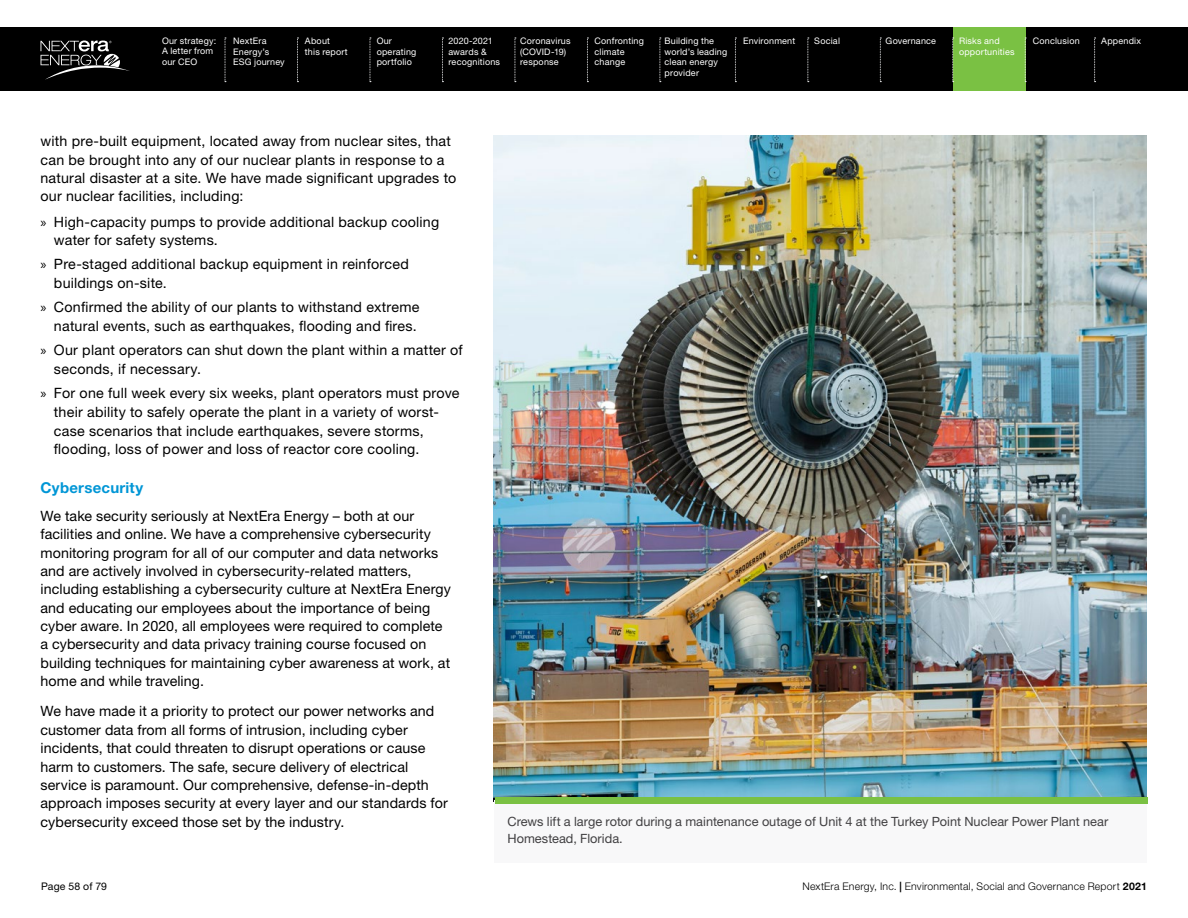
<style>
.page{position:relative;width:1188px;height:918px;background:#fff}
.page>*{position:absolute;margin:0;border:0;box-sizing:border-box;transform-origin:0 0}
.t1{font:700 15px "Helvetica Neue LT Std";letter-spacing:.015em;color:#0096d6}
.t2{font:14.25px/18.3px "Helvetica Neue LT Std";letter-spacing:.01em;color:#000}
.t3{font:12.75px/16.5px "Helvetica Neue LT Std";color:#414042}
.t4{font:300 10.5px "Helvetica Neue LT Std";letter-spacing:.02em;color:#000}
.t5{font:10.5px "Helvetica Neue LT Std";letter-spacing:.015em;color:#000}
.t6{font:9px/10.5px "Helvetica Neue LT Std";letter-spacing:.02em;color:#fff}
.s1{font-family:"Myriad Pro"}
.s2{font-weight:700}
</style>
<div class="page">
<img style="left:494px;top:135px;width:652px;height:665px">
<div style="left:495px;top:800px;width:652px;height:63px;background:#f8f8f9"></div>
<div style="left:495px;top:797px;width:653px;height:6px;background:#7ac143"></div>
<div style="left:0;top:27px;width:1188px;height:63px;background:#000"></div>
<div style="left:953px;top:27px;width:72px;height:63px;background:#7ac143"></div>
<svg style="left:225px;top:38px;width:1px;height:44px"></svg>
<svg style="left:370px;top:38px;width:1px;height:44px"></svg>
<svg style="left:297px;top:38px;width:1px;height:44px"></svg>
<svg style="left:442px;top:38px;width:1px;height:44px"></svg>
<svg style="left:515px;top:38px;width:1px;height:44px"></svg>
<svg style="left:587px;top:38px;width:1px;height:44px"></svg>
<svg style="left:660px;top:38px;width:1px;height:44px"></svg>
<svg style="left:735px;top:38px;width:1px;height:44px"></svg>
<svg style="left:808px;top:38px;width:1px;height:44px"></svg>
<svg style="left:880px;top:38px;width:1px;height:44px"></svg>
<svg style="left:952px;top:38px;width:2px;height:44px"></svg>
<svg style="left:1025px;top:38px;width:1px;height:44px"></svg>
<svg style="left:1094px;top:38px;width:2px;height:44px"></svg>
<svg style="left:40px;top:41px;width:90px;height:39px"></svg>
<p class="t6" style="left:162px;top:35px;width:56px">Our strategy:<br>A letter from our CEO</p>
<p class="t6" style="left:305px;top:36px;width:44px">About<br>this report</p>
<p class="t6" style="left:520px;top:36px;width:52px">Coronavirus (COVID-19) response</p>
<p class="t6" style="left:595px;top:36px;width:51px">Confronting climate change</p>
<p class="t6" style="left:233px;top:36px;width:35px">NextEra</p>
<p class="t6" style="left:1033px;top:36px;width:48px">Conclusion</p>
<p class="t6" style="left:1101px;top:36px;width:41px">Appendix</p>
<p class="t6" style="left:233px;top:46px;width:53px">Energy’s<br>ESG journey</p>
<p class="t6" style="left:377px;top:36px;width:41px">Our operating portfolio</p>
<p class="t6" style="left:448px;top:36px;width:53px">2020-2021 awards &amp; recognitions</p>
<p class="t6" style="left:665px;top:36px;width:64px">Building the world’s leading clean energy provider</p>
<p class="t6" style="left:743px;top:36px;width:54px">Environment</p>
<p class="t6" style="left:814px;top:36px;width:27px">Social</p>
<p class="t6" style="left:886px;top:36px;width:52px">Governance</p>
<p class="t6" style="left:959px;top:36px;width:57px">Risks and opportunities</p>
<p class="t2" style="left:40px;top:132px;width:417px">with pre-built equipment, located away from nuclear sites, that can be brought into any of our nuclear plants in response to a natural disaster at a site. We have made significant upgrades to our nuclear facilities, including:</p>
<p class="t2" style="left:54px;top:212px;width:387px;line-height:18.8px;text-indent:-13px"><span class="s1">»</span> High-capacity pumps to provide additional backup cooling water for safety systems.</p>
<p class="t2" style="left:54px;top:255px;width:356px;line-height:18.8px;text-indent:-13px"><span class="s1">»</span> Pre-staged additional backup equipment in reinforced buildings on-site.</p>
<p class="t2" style="left:40px;top:298px;width:381px;line-height:18.8px;text-align:right"><span class="s1">»</span> Confirmed the ability of our plants to withstand extreme natural events, such as earthquakes, flooding and fires.</p>
<p class="t2" style="left:54px;top:341px;width:410px;line-height:18.8px;text-indent:-13px"><span class="s1">»</span> Our plant operators can shut down the plant within a matter of seconds, if necessary.</p>
<p class="t2" style="left:54px;top:383px;width:407px;line-height:18.8px;text-indent:-13px"><span class="s1">»</span> For one full week every six weeks, plant operators must prove their ability to safely operate the plant in a variety of worst&shy;case scenarios that include earthquakes, severe storms, flooding, loss of power and loss of reactor core cooling.</p>
<p class="t1" style="left:40px;top:478px;width:104px">Cybersecurity</p>
<p class="t2" style="left:40px;top:506px;width:412px">We take security seriously at NextEra Energy – both at our facilities and online. We have a comprehensive cybersecurity monitoring program for all of our computer and data networks and are actively involved in cybersecurity-related matters, including establishing a cybersecurity culture at NextEra Energy and educating our employees about the importance of being cyber aware. In 2020, all employees were required to complete a cybersecurity and data privacy training course focused on building techniques for maintaining cyber awareness at work, at home and while traveling.</p>
<p class="t2" style="left:40px;top:702px;width:409px">We have made it a priority to protect our power networks and customer data from all forms of intrusion, including cyber incidents, that could threaten to disrupt operations or cause harm to customers. The safe, secure delivery of electrical service is paramount. Our comprehensive, defense-in-depth approach imposes security at every layer and our standards for cybersecurity exceed those set by the industry.</p>
<p class="t3" style="left:507px;top:814px;width:602px">Crews lift a large rotor during a maintenance outage of Unit 4 at the Turkey Point Nuclear Power Plant near<br>Homestead, Florida.</p>
<p class="t5" style="left:41px;top:880px;width:68px">Page 58 of 79</p>
<p class="t4" style="left:803px;top:880px;width:346px">NextEra Energy, Inc. <span class="s2">|</span> Environmental, Social and Governance Report <span class="s2">2021</span></p>
</div>
